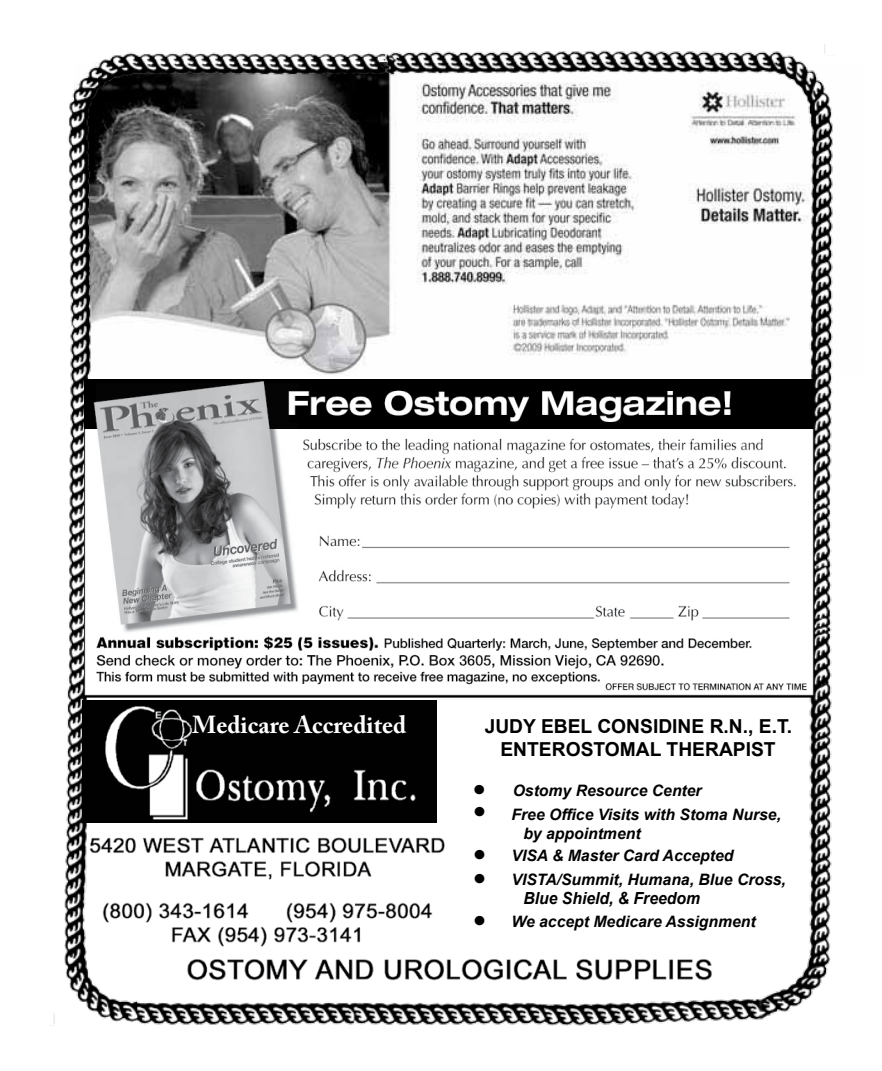
<style>
.page{position:relative;width:882px;height:1071px;background:#fff}
.page>*{position:absolute;margin:0;border:0;box-sizing:border-box;transform-origin:0 0}
.t1{font:700 24.5px "Adobe Caslon Pro";color:#fff}
.t2{font:700 19.25px/23.1px "Arial";color:#000;text-align:center}
.t3{font:italic 700 16.62px "Arial";color:#000;scale:.94 1}
.t4{font:italic 700 15.75px/18.9px "Arial";color:#000}
.s1{font-style:normal;font-size:33.25px}
.s2{font-size:33.25px}
.s3{font-size:16.62px}
</style>
<div class="page">
<img style="left:49px;top:45px;width:784px;height:981px">
<img style="left:82px;top:701px;width:354px;height:122px">
<img style="left:89px;top:835px;width:364px;height:118px">
<img style="left:166px;top:950px;width:573px;height:36px">
<hr style="left:85px;top:379px;width:726px;height:4px;background:#000">
<svg style="left:83px;top:694px;width:730px;height:4px"></svg>
<hr style="left:792px;top:379px;width:20px;height:2px;background:#000">
<svg style="left:79px;top:777px;width:8px;height:48px"></svg>
<img style="left:85px;top:380px;width:728px;height:316px">
<h1 class="t1" style="left:192px;top:711px;width:216px">Medicare Accredited</h1>
<p class="t2" style="left:485px;top:715px;width:309px">JUDY EBEL CONSIDINE R.N., E.T.<br>ENTEROSTOMAL THERAPIST</p>
<p class="t4" style="left:473px;top:781px;width:230px"><span class="s1">•</span> Ostomy Resource Center</p>
<p class="t4" style="left:523px;top:805px;width:259px;text-indent:-51px"><span class="s2">•</span> Free Office Visits with Stoma Nurse, by appointment</p>
<p class="t4" style="left:472px;top:847px;width:263px"><span class="s2">•</span> VISA &amp; Master Card Accepted</p>
<p class="t4" style="left:472px;top:871px;width:315px"><span class="s2">•</span> VISTA/Summit, Humana, Blue Cro<span class="s3">ss,</span></p>
<p class="t3" style="left:523px;top:887px;width:190px">Blue Shield, &amp; Freedom</p>
<p class="t4" style="left:472px;top:912px;width:285px"><span class="s2">•</span> We accept Medicare Assignment</p>
</div>
